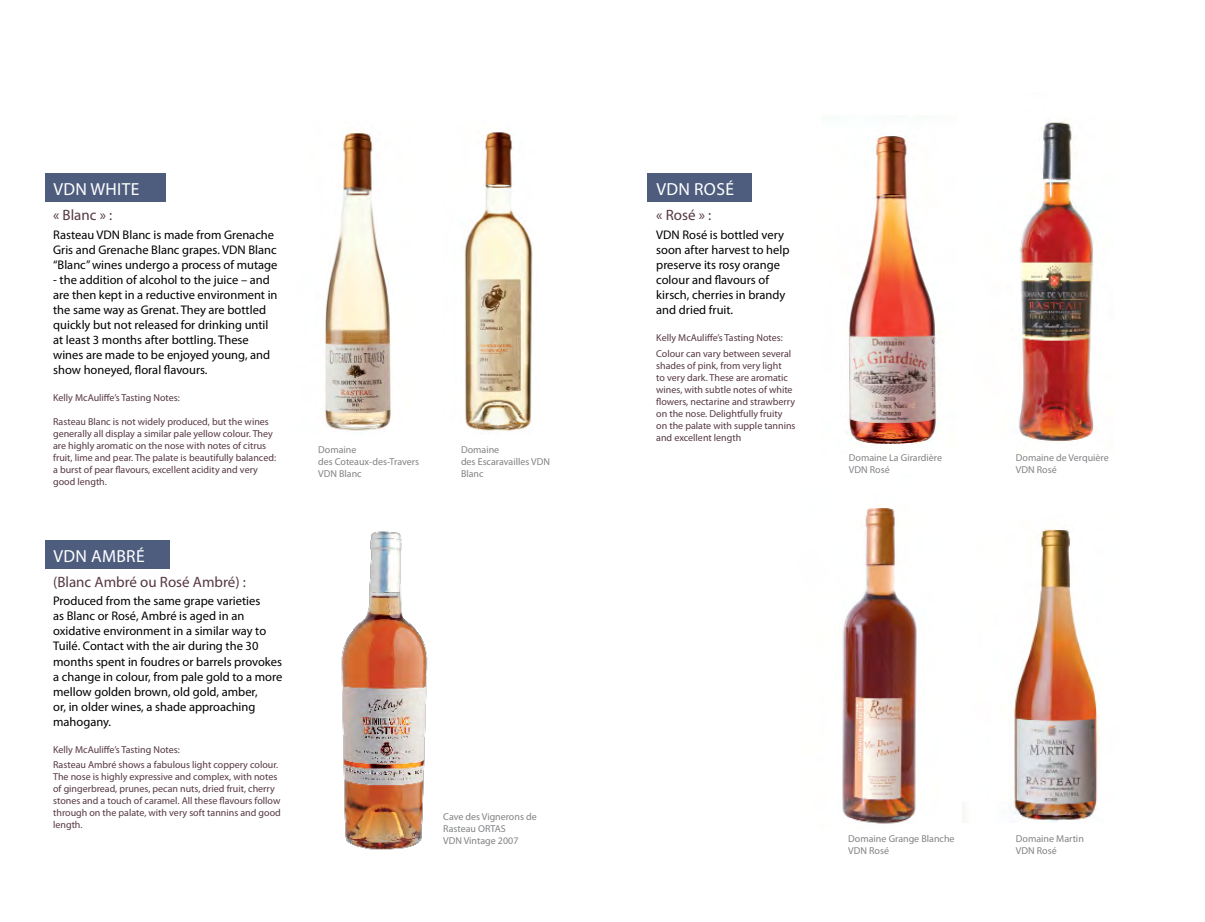
<style>
.page{position:relative;width:1205px;height:922px;background:#fff}
.page>*{position:absolute;margin:0;border:0;box-sizing:border-box;transform-origin:0 0}
.t1{font:17.5px "Myriad Pro";letter-spacing:.02em;color:#fff}
.t2{font:15px "Myriad Pro";color:#553841}
.t3{font:12.5px/15px "Myriad Pro";color:#000}
.t4{font:10px/12px "Myriad Pro";color:#553841}
.t5{font:10px/12px "Myriad Pro";color:#808285}
</style>
<div class="page">
<div style="left:647px;top:174px;width:105px;height:28px;background:#4e5d7e"></div>
<img style="left:847px;top:135px;width:91px;height:310px">
<img style="left:842px;top:507px;width:75px;height:317px">
<img style="left:963px;top:525px;width:137px;height:297px">
<img style="left:1019px;top:120px;width:75px;height:322px">
<div style="left:45px;top:174px;width:121px;height:28px;background:#4e5d7e"></div>
<div style="left:45px;top:540px;width:124px;height:28px;background:#4e5d7e"></div>
<img style="left:325px;top:131px;width:66px;height:300px">
<img style="left:341px;top:531px;width:87px;height:319px">
<img style="left:464px;top:132px;width:69px;height:300px">
<h1 class="t1" style="left:53px;top:178px;width:48px">VDN white</h1>
<h2 class="t2" style="left:53px;top:206px;width:61px">« Blanc » :</h2>
<p class="t3" style="left:53px;top:227px;width:226px">Rasteau VDN Blanc is made from Grenache<br>Gris and Grenache Blanc grapes. VDN Blanc “Blanc” wines undergo a process of mutage</p>
<p class="t3" style="left:53px;top:272px;width:226px">- the addition of alcohol to the juice – and are then kept in a reductive environment in the same way as Grenat. They are bottled quickly but not released for drinking until at least 3 months after bottling. These wines are made to be enjoyed young, and show honeyed, floral flavours.</p>
<p class="t4" style="left:53px;top:391px;width:128px">Kelly McAuliffe’s Tasting Notes:</p>
<p class="t4" style="left:53px;top:415px;width:224px">Rasteau Blanc is not widely produced, but the wines generally all display a similar pale yellow colour. They are highly aromatic on the nose with notes of citrus fruit, lime and pear. The palate is beautifully balanced: a burst of pear flavours, excellent acidity and very good length.</p>
<h1 class="t1" style="left:53px;top:545px;width:93px">VDN Ambré</h1>
<h2 class="t2" style="left:53px;top:572px;width:194px">(Blanc Ambré ou Rosé Ambré) :</h2>
<p class="t3" style="left:53px;top:593px;width:231px">Produced from the same grape varieties<br>as Blanc or Rosé, Ambré is aged in an oxidative environment in a similar way to Tuilé. Contact with the air during the 30 months spent in foudres or barrels provokes a change in colour, from pale gold to a more mellow golden brown, old gold, amber,<br>or, in older wines, a shade approaching mahogany.</p>
<p class="t4" style="left:53px;top:741px;width:227px;line-height:15.5px">Kelly McAuliffe’s Tasting Notes:<br>Rasteau Ambré shows a fabulous light coppery colour.</p>
<p class="t4" style="left:53px;top:770px;width:229px">The nose is highly expressive and complex, with notes of gingerbread, prunes, pecan nuts, dried fruit, cherry stones and a touch of caramel. All these flavours follow through on the palate, with very soft tannins and good length.</p>
<p class="t5" style="left:318px;top:443px;width:102px">Domaine<br>des Coteaux-des-Travers<br>VDN Blanc</p>
<p class="t5" style="left:461px;top:443px;width:91px">Domaine<br>des Escaravailles VDN<br>Blanc</p>
<p class="t5" style="left:443px;top:810px;width:95px">Cave des Vignerons de<br>Rasteau ORTAS<br>VDN Vintage 2007</p>
<h1 class="t1" style="left:656px;top:178px;width:79px">VDN Rosé</h1>
<h2 class="t2" style="left:656px;top:206px;width:57px">« Rosé » :</h2>
<p class="t3" style="left:656px;top:227px;width:135px">VDN Rosé is bottled very soon after harvest to help preserve its rosy orange colour and flavours of kirsch, cherries in brandy and dried fruit.</p>
<p class="t4" style="left:656px;top:329px;width:136px;line-height:15.5px">Kelly McAuliffe’s Tasting Notes:<br>Colour can vary between several</p>
<p class="t4" style="left:656px;top:359px;width:141px">shades of pink, from very light<br>to very dark. These are aromatic wines, with subtle notes of white flowers, nectarine and strawberry on the nose. Delightfully fruity on the palate with supple tannins and excellent length</p>
<p class="t5" style="left:849px;top:451px;width:95px">Domaine La Girardière<br>VDN Rosé</p>
<p class="t5" style="left:1016px;top:451px;width:94px">Domaine de Verquière<br>VDN Rosé</p>
<p class="t5" style="left:848px;top:832px;width:108px">Domaine Grange Blanche<br>VDN Rosé</p>
<p class="t5" style="left:1016px;top:832px;width:70px">Domaine Martin<br>VDN Rosé</p>
</div>
